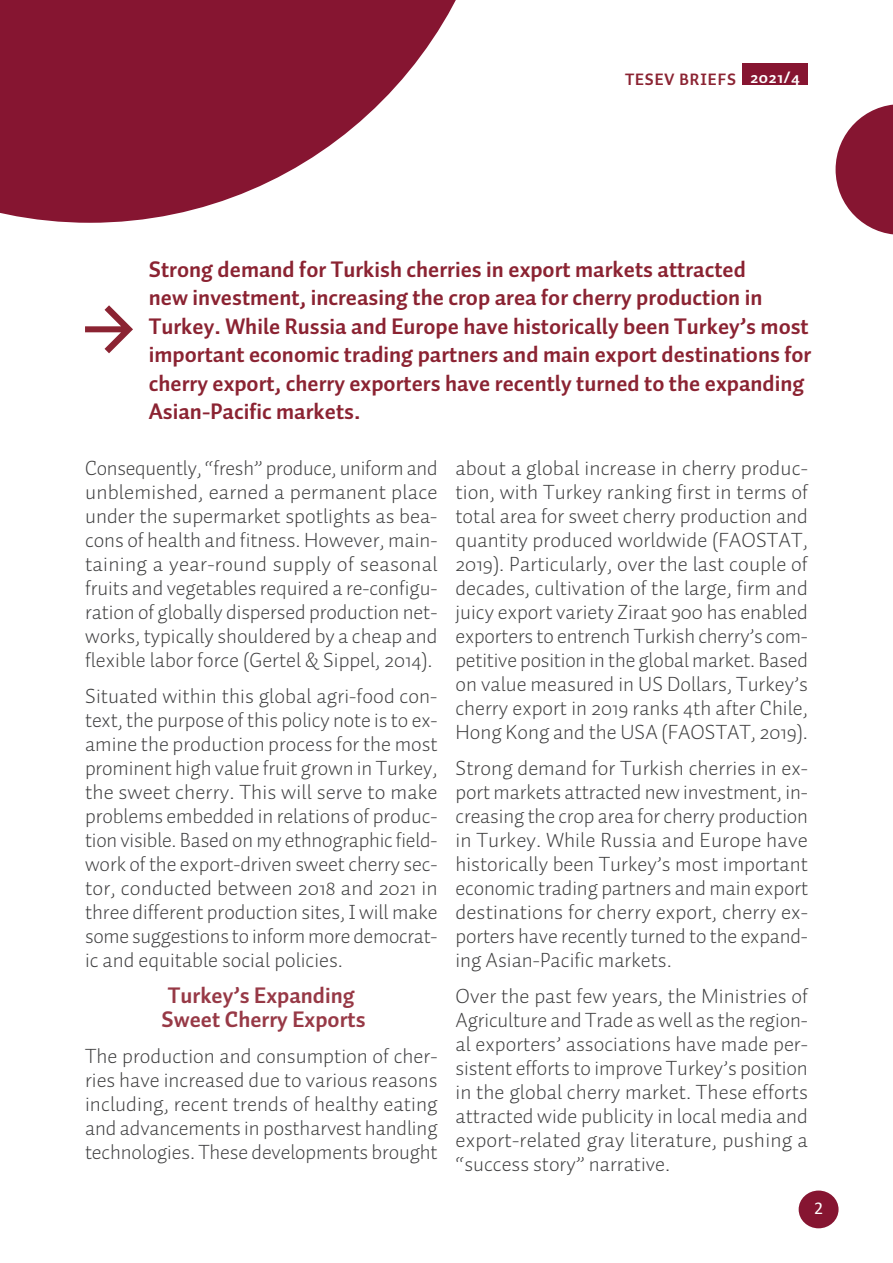
<style>
.page{position:relative;width:893px;height:1263px;background:#fff}
.page>*{position:absolute;margin:0;border:0;box-sizing:border-box;transform-origin:0 0}
.Paragraf_Stili_1{font:700 22.5px/28.5px "Auto 2 TR";color:#8b2332}
._2020_FES_Normal_TR{font:700 22.5px/24px "Auto 2 TR";color:#973946}
._2020_FES_Normal_TR-2{font:300 21px/24px "Auto 2 TR";color:#3e3e3f;text-align:justify}
.Paragraf_Stili_1-2{font:18px "Calibri";color:#fff}
.t1{font:700 16.65px "Auto 2 TR";color:#fff}
.t2{font:700 16.5px "Auto 2 TR";letter-spacing:.05em;color:#8b2332}
</style>
<div class="page">
<svg style="left:85px;top:305px;width:48px;height:48px"></svg>
<svg style="left:0;top:0;width:456px;height:223px;fill:#861531"></svg>
<svg style="left:836px;top:104px;width:57px;height:131px"></svg>
<div style="left:743px;top:64px;width:65px;height:21px;background:#861531"></div>
<div style="left:799px;top:1190px;width:39px;height:38px;background:#861531;border-radius:50%"></div>
<p class="t2" style="left:625px;top:69px;width:112px">TESEV BRIEFS</p>
<p class="t1" style="left:750px;top:66px;width:51px">2021/4</p>
<p class="Paragraf_Stili_1" style="left:149px;top:255px;width:664px">Strong demand for Turkish cherries in export markets attracted<br>new investment, increasing the crop area for cherry production in Turkey. While Russia and Europe have historically been Turkey’s most important economic trading partners and main export destinations for cherry export, cherry exporters have recently turned to the expanding Asian-Pacific markets.</p>
<p class="_2020_FES_Normal_TR-2" style="left:85px;top:456px;width:354px">Consequently, “fresh” produce, uniform and unblemished, earned a permanent place under the supermarket spotlights as bea&shy;cons of health and fitness. However, main&shy;taining a year-round supply of seasonal fruits and vegetables required a re-configu&shy;ration of globally dispersed production net&shy;works, typically shouldered by a cheap and flexible labor force (Gertel &amp; Sippel, 2014).</p>
<p class="_2020_FES_Normal_TR-2" style="left:85px;top:684px;width:354px">Situated within this global agri-food con&shy;text, the purpose of this policy note is to ex&shy;amine the production process for the most prominent high value fruit grown in Turkey, the sweet cherry. This will serve to make problems embedded in relations of produc&shy;tion visible. Based on my ethnographic field&shy;work of the export-driven sweet cherry sec&shy;tor, conducted between 2018 and 2021 in three different production sites, I will make some suggestions to inform more democrat&shy;ic and equitable social policies.</p>
<p class="_2020_FES_Normal_TR" style="left:161px;top:984px;width:206px">Turkey’s Expanding<br>Sweet Cherry Exports</p>
<p class="_2020_FES_Normal_TR-2" style="left:85px;top:1044px;width:354px">The production and consumption of cher&shy;ries have increased due to various reasons including, recent trends of healthy eating and advancements in postharvest handling technologies. These developments brought</p>
<p class="_2020_FES_Normal_TR-2" style="left:455px;top:456px;width:354px">about a global increase in cherry produc&shy;tion, with Turkey ranking first in terms of total area for sweet cherry production and quantity produced worldwide (FAOSTAT, 2019). Particularly, over the last couple of decades, cultivation of the large, firm and juicy export variety Ziraat 900 has enabled exporters to entrench Turkish cherry’s com&shy;petitive position in the global market. Based on value measured in US Dollars, Turkey’s cherry export in 2019 ranks 4th after Chile, Hong Kong and the USA (FAOSTAT, 2019).</p>
<p class="_2020_FES_Normal_TR-2" style="left:455px;top:756px;width:354px">Strong demand for Turkish cherries in ex&shy;port markets attracted new investment, in&shy;creasing the crop area for cherry production in Turkey. While Russia and Europe have historically been Turkey’s most important economic trading partners and main export destinations for cherry export, cherry ex&shy;porters have recently turned to the expand&shy;ing Asian-Pacific markets.</p>
<p class="_2020_FES_Normal_TR-2" style="left:455px;top:984px;width:354px">Over the past few years, the Ministries of Agriculture and Trade as well as the region&shy;al exporters’ associations have made per&shy;sistent efforts to improve Turkey’s position in the global cherry market. These efforts attracted wide publicity in local media and export-related gray literature, pushing a “success story” narrative.</p>
<p class="Paragraf_Stili_1-2" style="left:814px;top:1195px;width:11px">2</p>
</div>
